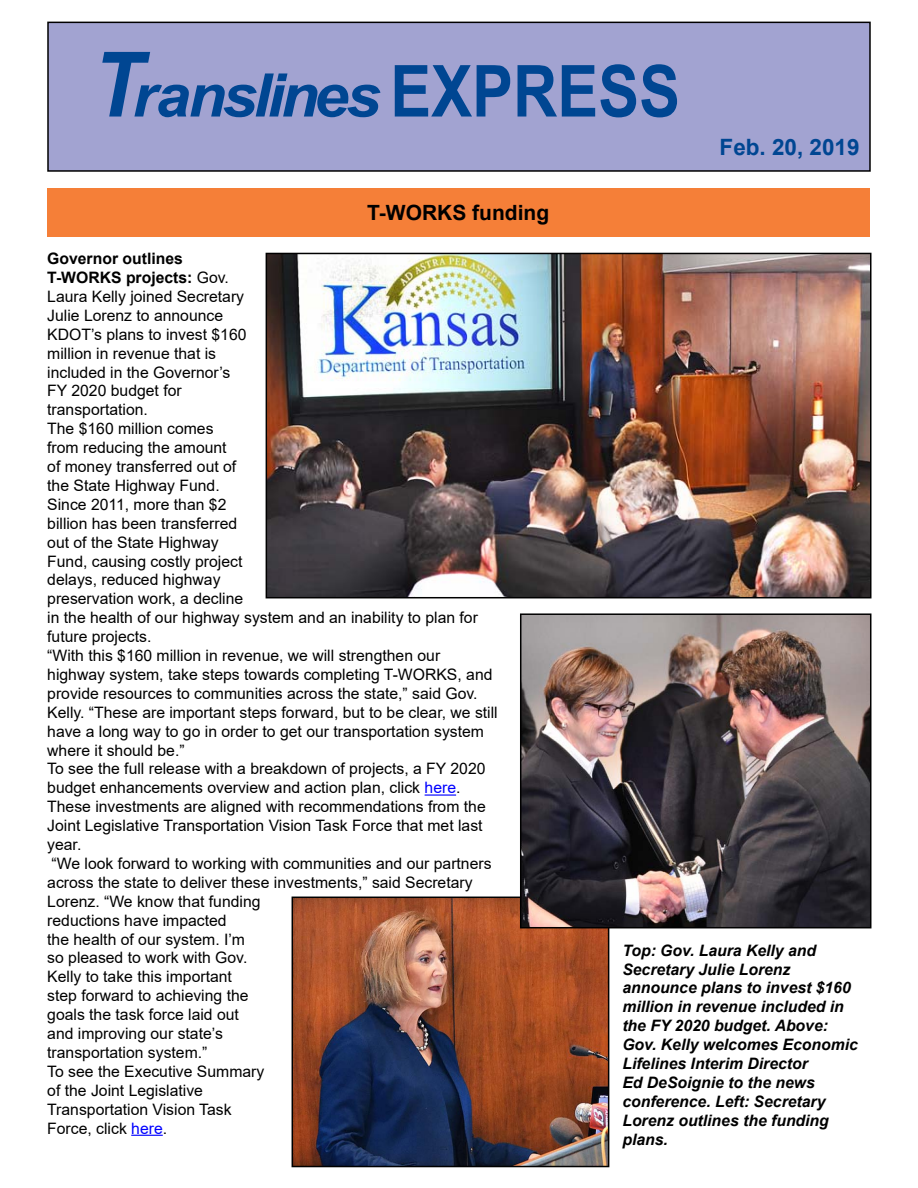
<style>
.page{position:relative;width:918px;height:1188px;background:#fff}
.page>*{position:absolute;margin:0;border:0;box-sizing:border-box;transform-origin:0 0}
.t1{font:italic 700 60.15px "Arial";letter-spacing:-.06em;color:#004692;scale:1.04 1}
.t2{font:700 22.5px "Arial";color:#004692}
.t3{font:700 21px "Arial";color:#000}
.t4{font:15.75px/18.9px "Arial";color:#000}
.t5{font:italic 700 15.75px/18.9px "Arial";color:#000}
.s1{font-size:90.3px}
.s2{font-style:normal;font-size:71.7px}
.s3{font-weight:700}
.s4{color:#00f}
</style>
<div class="page">
<div style="left:47px;top:22px;width:824px;height:150px;background:#a2a3d1;border:2px solid #000"></div>
<div style="left:47px;top:188px;width:822px;height:48px;background:#f57f38"></div>
<hr style="left:425px;top:794px;width:31px;height:2px;background:#00f">
<hr style="left:131px;top:1135px;width:32px;height:1px;background:#00f">
<img style="left:269px;top:256px;width:600px;height:339px">
<div style="left:266px;top:253px;width:606px;height:345px;border:2px solid #000"></div>
<img style="left:295px;top:900px;width:311px;height:264px">
<div style="left:292px;top:897px;width:317px;height:270px;border:2px solid #000"></div>
<img style="left:523px;top:616px;width:345px;height:309px">
<div style="left:520px;top:613px;width:351px;height:315px;border:2px solid #000"></div>
<h1 class="t1" style="left:93px;top:55px;width:566px"><span class="s1">T</span>ranslines <span class="s2">EXPRESS</span></h1>
<h2 class="t2" style="left:720px;top:132px;width:142px">Feb. 20, 2019</h2>
<h3 class="t3" style="left:367px;top:198px;width:183px">T-WORKS funding</h3>
<p class="t4" style="left:47px;top:249px;width:452px"><span class="s3">Governor outlines<br>T-WORKS projects:</span> Gov.<br>Laura Kelly joined Secretary<br>Julie Lorenz to announce<br>KDOT’s plans to invest $160<br>million in revenue that is<br>included in the Governor’s<br>FY 2020 budget for<br>transportation.<br>The $160 million comes<br>from reducing the amount<br>of money transferred out of<br>the State Highway Fund.<br>Since 2011, more than $2<br>billion has been transferred<br>out of the State Highway<br>Fund, causing costly project<br>delays, reduced highway<br>preservation work, a decline<br>in the health of our highway system and an inability to plan for future projects.<br>“With this $160 million in revenue, we will strengthen our highway system, take steps towards completing T-WORKS, and provide resources to communities across the state,” said Gov.<br>Kelly. “These are important steps forward, but to be clear, we still have a long way to go in order to get our transportation system where it should be.”<br>To see the full release with a breakdown of projects, a FY 2020 budget enhancements overview and action plan, click <span class="s4">here</span>.<br>These investments are aligned with recommendations from the Joint Legislative Transportation Vision Task Force that met last year.<br>“We look forward to working with communities and our partners across the state to deliver these investments,” said Secretary Lorenz. “We know that funding<br>reductions have impacted<br>the health of our system. I’m<br>so pleased to work with Gov.<br>Kelly to take this important<br>step forward to achieving the<br>goals the task force laid out<br>and improving our state’s<br>transportation system.”<br>To see the Executive Summary<br>of the Joint Legislative<br>Transportation Vision Task<br>Force, click <span class="s4">here</span>.</p>
<p class="t5" style="left:622px;top:941px;width:237px">Top: Gov. Laura Kelly and<br>Secretary Julie Lorenz announce plans to invest $160 million in revenue included in the FY 2020 budget. Above:<br>Gov. Kelly welcomes Economic<br>Lifelines Interim Director<br>Ed DeSoignie to the news conference. Left: Secretary<br>Lorenz outlines the funding plans.</p>
</div>
